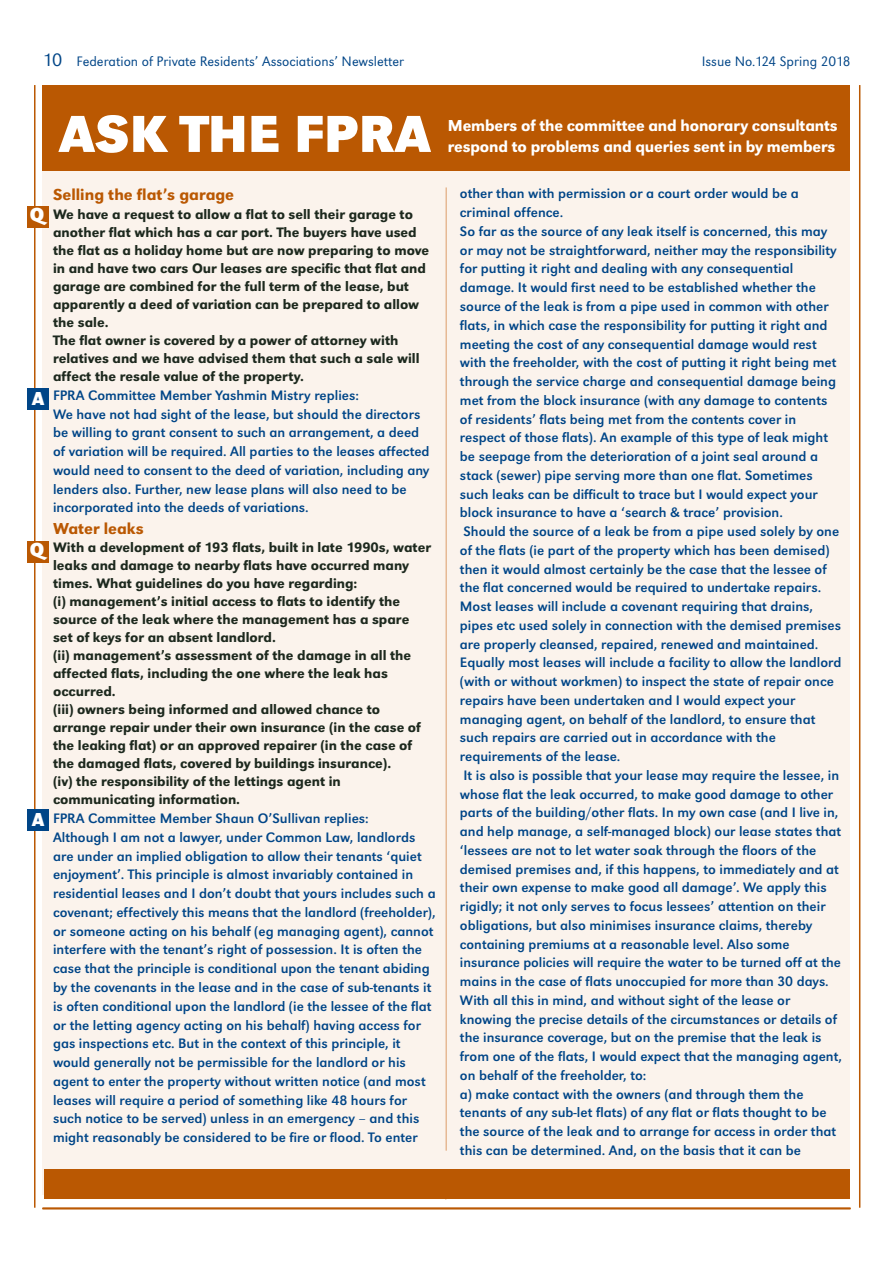
<style>
.page{position:relative;width:893px;height:1263px;background:#fff}
.page>*{position:absolute;margin:0;border:0;box-sizing:border-box;transform-origin:0 0}
.t1{font:700 54px "URW Grotesk T";color:#fff}
.t2{font:19.5px "URW Grotesk T Bold Narr";color:#fff}
.t3{font:500 16.5px/21px "URW Grotesk T";letter-spacing:-.01em;color:#fff}
.t4{font:500 16.5px "URW Grotesk T";color:#ba5802}
.t5{font:14.25px/18.8px "URW Grotesk T";color:#004587}
.t6{font:500 14.25px/18px "URW Grotesk T";color:#1d291e}
.t7{font:14.25px "URW Grotesk T Ligh";color:#004587}
.s1{font-size:18.75px}
</style>
<div class="page">
<hr style="left:34px;top:85px;width:2px;height:1123px;background:#ba5802">
<hr style="left:859px;top:85px;width:1px;height:1123px;background:#ba5802">
<hr style="left:43px;top:1208px;width:807px;height:1px;background:#ba5802">
<div style="left:43px;top:114px;width:807px;height:1080px;background:#fbf3ec"></div>
<div style="left:43px;top:85px;width:807px;height:85px;background:#ba5802"></div>
<div style="left:44px;top:1169px;width:806px;height:30px;background:#ba5802"></div>
<hr style="left:445px;top:187px;width:2px;height:964px;background:#e6b994">
<div style="left:28px;top:206px;width:21px;height:21px;background:#ba5802"></div>
<div style="left:28px;top:541px;width:21px;height:21px;background:#ba5802"></div>
<div style="left:28px;top:389px;width:21px;height:21px;background:#004587"></div>
<div style="left:28px;top:810px;width:21px;height:21px;background:#004587"></div>
<p class="t7" style="left:43px;top:53px;width:363px"><span class="s1">10</span> Federation of Private Residents’ Associations’ Newsletter</p>
<p class="t7" style="left:702px;top:53px;width:150px">Issue No. 124 Spring 2018</p>
<h1 class="t1" style="left:59px;top:103px;width:373px">ASK THE FPRA</h1>
<p class="t3" style="left:448px;top:115px;width:391px">Members of the committee and honorary consultants respond to problems and queries sent in by members</p>
<p class="t4" style="left:53px;top:185px;width:183px">Selling the flat’s garage</p>
<p class="t6" style="left:53px;top:205px;width:378px">We have a request to allow a flat to sell their garage to another flat which has a car port. The buyers have used the flat as a holiday home but are now preparing to move in and have two cars Our leases are specific that flat and garage are combined for the full term of the lease, but apparently a deed of variation can be prepared to allow the sale.<br>The flat owner is covered by a power of attorney with relatives and we have advised them that such a sale will affect the resale value of the property.</p>
<p class="t5" style="left:53px;top:386px;width:378px">FPRA Committee Member Yashmin Mistry replies:<br>We have not had sight of the lease, but should the directors be willing to grant consent to such an arrangement, a deed of variation will be required. All parties to the leases affected would need to consent to the deed of variation, including any lenders also. Further, new lease plans will also need to be incorporated into the deeds of variations.</p>
<p class="t4" style="left:53px;top:519px;width:92px">Water leaks</p>
<p class="t6" style="left:53px;top:539px;width:380px">With a development of 193 flats, built in late 1990s, water leaks and damage to nearby flats have occurred many times. What guidelines do you have regarding:<br>(i) management’s initial access to flats to identify the source of the leak where the management has a spare set of keys for an absent landlord.<br>(ii) management’s assessment of the damage in all the affected flats, including the one where the leak has occurred.<br>(iii) owners being informed and allowed chance to arrange repair under their own insurance (in the case of the leaking flat) or an approved repairer (in the case of the damaged flats, covered by buildings insurance).<br>(iv) the responsibility of the lettings agent in communicating information.</p>
<p class="t5" style="left:53px;top:809px;width:384px">FPRA Committee Member Shaun O’Sullivan replies:<br>Although I am not a lawyer, under Common Law, landlords are under an implied obligation to allow their tenants ‘quiet enjoyment’. This principle is almost invariably contained in residential leases and I don’t doubt that yours includes such a covenant; effectively this means that the landlord (freeholder), or someone acting on his behalf (eg managing agent), cannot interfere with the tenant’s right of possession. It is often the case that the principle is conditional upon the tenant abiding by the covenants in the lease and in the case of sub-tenants it is often conditional upon the landlord (ie the lessee of the flat or the letting agency acting on his behalf) having access for gas inspections etc. But in the context of this principle, it would generally not be permissible for the landlord or his agent to enter the property without written notice (and most leases will require a period of something like 48 hours for such notice to be served) unless in an emergency – and this might reasonably be considered to be fire or flood. To enter</p>
<h2 class="t2" style="left:30px;top:204px;width:16px">Q</h2>
<h2 class="t2" style="left:32px;top:387px;width:14px">A</h2>
<h2 class="t2" style="left:30px;top:538px;width:16px">Q</h2>
<h2 class="t2" style="left:32px;top:808px;width:14px">A</h2>
<p class="t5" style="left:460px;top:184px;width:384px">other than with permission or a court order would be a criminal offence.<br>So far as the source of any leak itself is concerned, this may or may not be straightforward, neither may the responsibility for putting it right and dealing with any consequential damage. It would first need to be established whether the source of the leak is from a pipe used in common with other flats, in which case the responsibility for putting it right and meeting the cost of any consequential damage would rest with the freeholder, with the cost of putting it right being met through the service charge and consequential damage being met from the block insurance (with any damage to contents of residents’ flats being met from the contents cover in respect of those flats). An example of this type of leak might be seepage from the deterioration of a joint seal around a stack (sewer) pipe serving more than one flat. Sometimes such leaks can be difficult to trace but I would expect your block insurance to have a ‘search &amp; trace’ provision.<br>Should the source of a leak be from a pipe used solely by one of the flats (ie part of the property which has been demised) then it would almost certainly be the case that the lessee of the flat concerned would be required to undertake repairs.<br>Most leases will include a covenant requiring that drains, pipes etc used solely in connection with the demised premises are properly cleansed, repaired, renewed and maintained.<br>Equally most leases will include a facility to allow the landlord (with or without workmen) to inspect the state of repair once repairs have been undertaken and I would expect your managing agent, on behalf of the landlord, to ensure that such repairs are carried out in accordance with the requirements of the lease.<br>It is also is possible that your lease may require the lessee, in whose flat the leak occurred, to make good damage to other parts of the building/other flats. In my own case (and I live in, and help manage, a self-managed block) our lease states that ‘lessees are not to let water soak through the floors of the demised premises and, if this happens, to immediately and at their own expense to make good all damage’. We apply this rigidly; it not only serves to focus lessees’ attention on their obligations, but also minimises insurance claims, thereby containing premiums at a reasonable level. Also some insurance policies will require the water to be turned off at the mains in the case of flats unoccupied for more than 30 days.<br>With all this in mind, and without sight of the lease or knowing the precise details of the circumstances or details of the insurance coverage, but on the premise that the leak is from one of the flats, I would expect that the managing agent, on behalf of the freeholder, to:<br>a) make contact with the owners (and through them the tenants of any sub-let flats) of any flat or flats thought to be the source of the leak and to arrange for access in order that this can be determined. And, on the basis that it can be</p>
</div>
